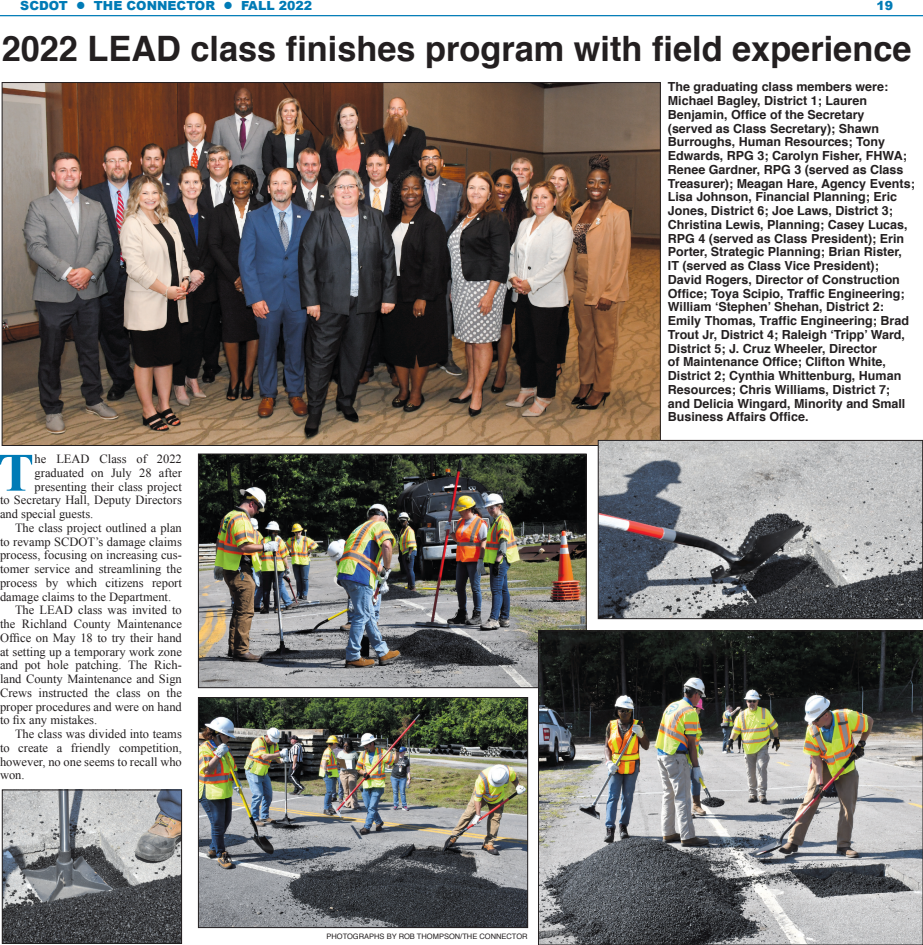
<style>
.page{position:relative;width:923px;height:945px;background:#fff}
.page>*{position:absolute;margin:0;border:0;box-sizing:border-box;transform-origin:0 0}
.t1{font:700 54px "Times New Roman";color:#007bb6}
.t2{font:700 35px "Helvetica";color:#231f20}
.t3{font:700 12.5px/13.8px "Helvetica";color:#231f20}
.t4{font:12.5px "Times New Roman";color:#231f20}
.t5{font:900 12.5px "Arial";color:#007bb6}
.t6{font:7.5px "Helvetica";color:#231f20}
</style>
<div class="page">
<hr style="left:0;top:15px;width:922px;height:1px;background:#007bb6">
<img style="left:4px;top:84px;width:654px;height:360px">
<img style="left:200px;top:699px;width:326px;height:227px">
<div style="left:198px;top:697px;width:330px;height:231px;border:1px solid #231f20"></div>
<img style="left:200px;top:456px;width:384px;height:230px">
<div style="left:198px;top:454px;width:388px;height:234px;border:1px solid #231f20"></div>
<img style="left:540px;top:633px;width:380px;height:310px">
<div style="left:538px;top:631px;width:384px;height:314px;border:1px solid #231f20"></div>
<img style="left:4px;top:792px;width:176px;height:150px">
<div style="left:2px;top:790px;width:180px;height:154px;border:1px solid #231f20"></div>
<img style="left:600px;top:442px;width:320px;height:175px">
<div style="left:598px;top:440px;width:324px;height:179px;border:1px solid #231f20"></div>
<p class="t5" style="left:20px;top:-4px;width:293px">SCDOT ● THE CONNECTOR ● FALL 2022</p>
<p class="t5" style="left:876px;top:-4px;width:18px">19</p>
<h2 class="t2" style="left:2px;top:21px;width:911px">2022 LEAD class finishes program with field experience</h2>
<h1 class="t1" style="left:-2px;top:435px;width:38px">T</h1>
<p class="t4" style="left:35px;top:451px;width:149px">he LEAD Class of 2022</p>
<p class="t4" style="left:35px;top:464px;width:149px">graduated on July 28 after</p>
<p class="t4" style="left:35px;top:478px;width:149px">presenting their class project</p>
<p class="t4" style="left:0;top:492px;width:183px">to Secretary Hall, Deputy Directors</p>
<p class="t4" style="left:0;top:506px;width:95px">and special guests.</p>
<p class="t4" style="left:15px;top:519px;width:168px">The class project outlined a plan</p>
<p class="t4" style="left:0;top:533px;width:183px">to revamp SCDOT’s damage claims</p>
<p class="t4" style="left:0;top:547px;width:183px">process, focusing on increasing cus-</p>
<p class="t4" style="left:0;top:561px;width:183px">tomer service and streamlining the</p>
<p class="t4" style="left:0;top:574px;width:183px">process by which citizens report</p>
<p class="t4" style="left:0;top:588px;width:173px">damage claims to the Department.</p>
<p class="t4" style="left:15px;top:602px;width:168px">The LEAD class was invited to</p>
<p class="t4" style="left:0;top:616px;width:183px">the Richland County Maintenance</p>
<p class="t4" style="left:0;top:629px;width:183px">Office on May 18 to try their hand</p>
<p class="t4" style="left:0;top:643px;width:183px">at setting up a temporary work zone</p>
<p class="t4" style="left:0;top:657px;width:183px">and pot hole patching. The Rich-</p>
<p class="t4" style="left:0;top:671px;width:183px">land County Maintenance and Sign</p>
<p class="t4" style="left:0;top:684px;width:183px">Crews instructed the class on the</p>
<p class="t4" style="left:0;top:698px;width:183px">proper procedures and were on hand</p>
<p class="t4" style="left:0;top:712px;width:99px">to fix any mistakes.</p>
<p class="t4" style="left:15px;top:726px;width:168px">The class was divided into teams</p>
<p class="t4" style="left:0;top:739px;width:183px">to create a friendly competition,</p>
<p class="t4" style="left:0;top:753px;width:183px">however, no one seems to recall who</p>
<p class="t4" style="left:0;top:767px;width:26px">won.</p>
<p class="t3" style="left:668px;top:80px;width:248px">The graduating class members were:<br>Michael Bagley, District 1; Lauren Benjamin, Office of the Secretary<br>(served as Class Secretary); Shawn Burroughs, Human Resources; Tony Edwards, RPG 3; Carolyn Fisher, FHWA; Renee Gardner, RPG 3 (served as Class Treasurer); Meagan Hare, Agency Events; Lisa Johnson, Financial Planning; Eric Jones, District 6; Joe Laws, District 3; Christina Lewis, Planning; Casey Lucas, RPG 4 (served as Class President); Erin Porter, Strategic Planning; Brian Rister, IT (served as Class Vice President); David Rogers, Director of Construction Office; Toya Scipio, Traffic Engineering; William ‘Stephen’ Shehan, District 2:<br>Emily Thomas, Traffic Engineering; Brad Trout Jr, District 4; Raleigh ‘Tripp’ Ward, District 5; J. Cruz Wheeler, Director<br>of Maintenance Office; Clifton White, District 2; Cynthia Whittenburg, Human Resources; Chris Williams, District 7; and Delicia Wingard, Minority and Small Business Affairs Office.</p>
<p class="t6" style="left:326px;top:930px;width:203px">PHOTOGRAPHS BY ROB THOMPSON/THE CONNECTOR</p>
</div>
